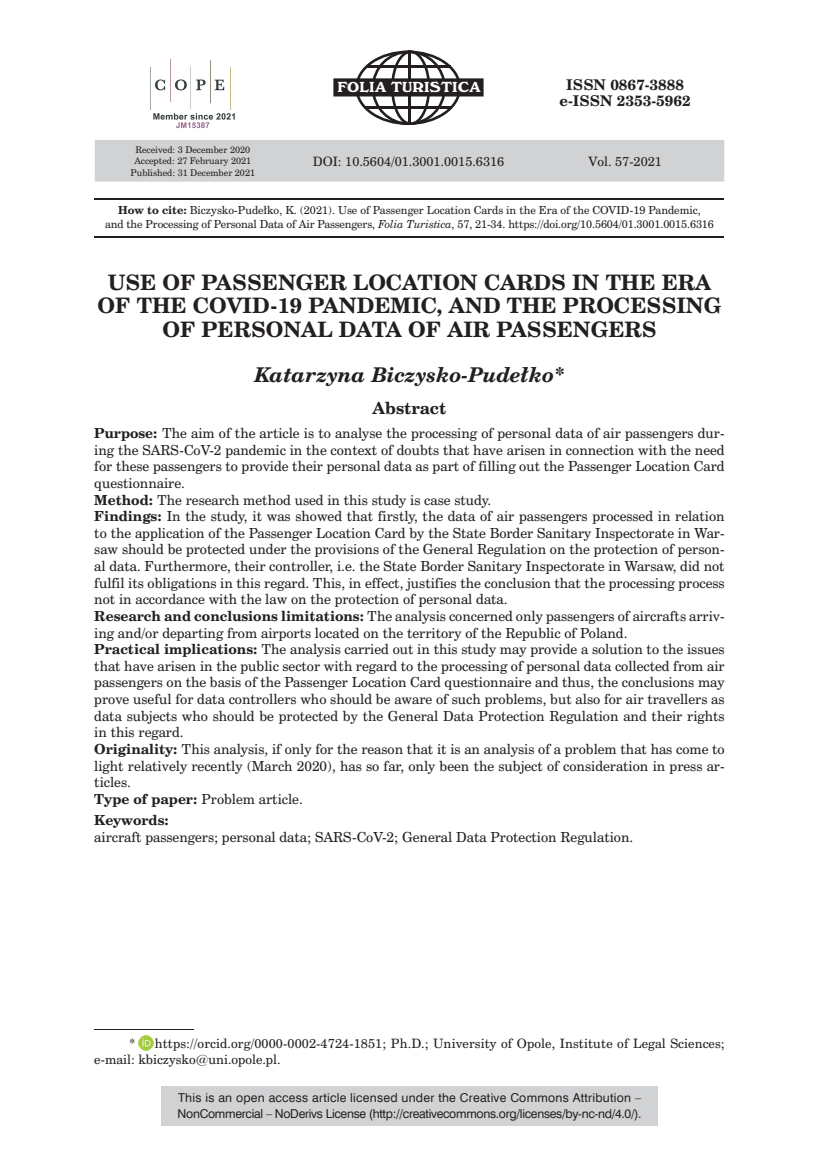
<style>
.page{position:relative;width:819px;height:1166px;background:#fff}
.page>*{position:absolute;margin:0;border:0;box-sizing:border-box;transform-origin:0 0}
.t1{font:700 20.12px/23.6px "Cent Schbook PL";color:#231f20;text-align:center}
.t2{font:italic 700 19.25px "Cent Schbook PL";color:#231f20}
.t3{font:700 15.75px "Cent Schbook PL";color:#231f20}
.t4{font:700 14px/16.8px "Cent Schbook PL";color:#231f20;text-align:center}
.t5{font:13.12px/16.6px "Cent Schbook PL";color:#231f20}
.t6{font:700 13.12px "Cent Schbook PL";color:#231f20}
.t7{font:12.6px "Windsor PL";letter-spacing:.01em;color:#fff}
.t8{font:12.25px/15.8px "Cent Schbook PL";letter-spacing:.01em;color:#231f20}
.t9{font:12.25px/15.8px "Swis 721 EU Normal";letter-spacing:.02em;color:#231f20}
.t10{font:10.5px/14px "Cent Schbook PL";letter-spacing:-.01em;color:#231f20;text-align:center}
.t11{font:8.75px/11.4px "Cent Schbook PL";color:#231f20;text-align:center}
.s1{font-weight:700}
.s2{font-style:italic}
</style>
<div class="page">
<div style="left:95px;top:140px;width:629px;height:42px;background:#d1d2d4"></div>
<hr style="left:95px;top:198px;width:629px;height:1px;background:#231f20">
<hr style="left:95px;top:236px;width:629px;height:1px;background:#231f20">
<svg style="left:333px;top:51px;width:150px;height:74px"></svg>
<hr style="left:365px;top:107px;width:86px;height:2px;background:#231f20">
<hr style="left:366px;top:66px;width:84px;height:2px;background:#231f20">
<img style="left:150px;top:58px;width:85px;height:71px">
<div style="left:161px;top:1086px;width:496px;height:40px;background:#d1d2d4"></div>
<img style="left:138px;top:1035px;width:15px;height:15px">
<hr style="left:94px;top:1029px;width:99px;height:1px;background:#231f20">
<p class="t7" style="left:337px;top:82px;width:145px">FOLIA TURISTICA</p>
<p class="t4" style="left:559px;top:77px;width:133px">ISSN 0867-3888 e-ISSN 2353-5962</p>
<p class="t11" style="left:130px;top:145px;width:126px">Received: 3 December 2020<br>Accepted: 27 February 2021<br>Published: 31 December 2021</p>
<p class="t8" style="left:313px;top:154px;width:193px">DOI: 10.5604/01.3001.0015.6316</p>
<p class="t8" style="left:588px;top:154px;width:75px">Vol. 57-2021</p>
<p class="t10" style="left:105px;top:204px;width:610px"><span class="s1">How to cite:</span> Biczysko-Pudełko, K. (2021). Use of Passenger Location Cards in the Era of the COVID-19 Pandemic,<br>and the Processing of Personal Data of Air Passengers, <span class="s2">Folia Turistica</span>, 57, 21-34. https://doi.org/10.5604/01.3001.0015.6316</p>
<h1 class="t1" style="left:98px;top:272px;width:625px">USE OF PASSENGER LOCATION CARDS IN THE ERA<br>OF THE COVID-19 PANDEMIC, AND THE PROCESSING<br>OF PERSONAL DATA OF AIR PASSENGERS</h1>
<h2 class="t2" style="left:254px;top:366px;width:312px">Katarzyna Biczysko-Pudełko*</h2>
<p class="t3" style="left:372px;top:401px;width:75px">Abstract</p>
<p class="t5" style="left:94px;top:426px;width:632px"><span class="s1">Purpose:</span> The aim of the article is to analyse the processing of personal data of air passengers dur&shy;ing the SARS-CoV-2 pandemic in the context of doubts that have arisen in connection with the need for these passengers to provide their personal data as part of filling out the Passenger Location Card questionnaire.<br><span class="s1">Method:</span> The research method used in this study is case study.<br><span class="s1">Findings:</span> In the study, it was showed that firstly, the data of air passengers processed in relation to the application of the Passenger Location Card by the State Border Sanitary Inspectorate in War&shy;saw should be protected under the provisions of the General Regulation on the protection of person&shy;al data. Furthermore, their controller, i.e. the State Border Sanitary Inspectorate in Warsaw, did not fulfil its obligations in this regard. This, in effect, justifies the conclusion that the processing process not in accordance with the law on the protection of personal data.<br><span class="s1">Research and conclusions limitations:</span> The analysis concerned only passengers of aircrafts arriv&shy;ing and/or departing from airports located on the territory of the Republic of Poland.<br><span class="s1">Practical implications:</span> The analysis carried out in this study may provide a solution to the issues that have arisen in the public sector with regard to the processing of personal data collected from air passengers on the basis of the Passenger Location Card questionnaire and thus, the conclusions may prove useful for data controllers who should be aware of such problems, but also for air travellers as data subjects who should be protected by the General Data Protection Regulation and their rights in this regard.<br><span class="s1">Originality:</span> This analysis, if only for the reason that it is an analysis of a problem that has come to light relatively recently (March 2020), has so far, only been the subject of consideration in press ar&shy;ticles.<br><span class="s1">Type of paper:</span> Problem article.</p>
<p class="t6" style="left:94px;top:815px;width:76px">Keywords:</p>
<p class="t5" style="left:94px;top:830px;width:540px">aircraft passengers; personal data; SARS-CoV-2; General Data Protection Regulation.</p>
<p class="t8" style="left:94px;top:1036px;width:632px;text-indent:35px">* https://orcid.org/0000-0002-4724-1851; Ph.D.; University of Opole, Institute of Legal Sciences; e-mail: kbiczysko@uni.opole.pl.</p>
<p class="t9" style="left:178px;top:1089px;width:465px">This is an open access article licensed under the Creative Commons Attribution –<br>NonCommercial – NoDerivs License (http://creativecommons.org/licenses/by-nc-nd/4.0/).</p>
</div>
